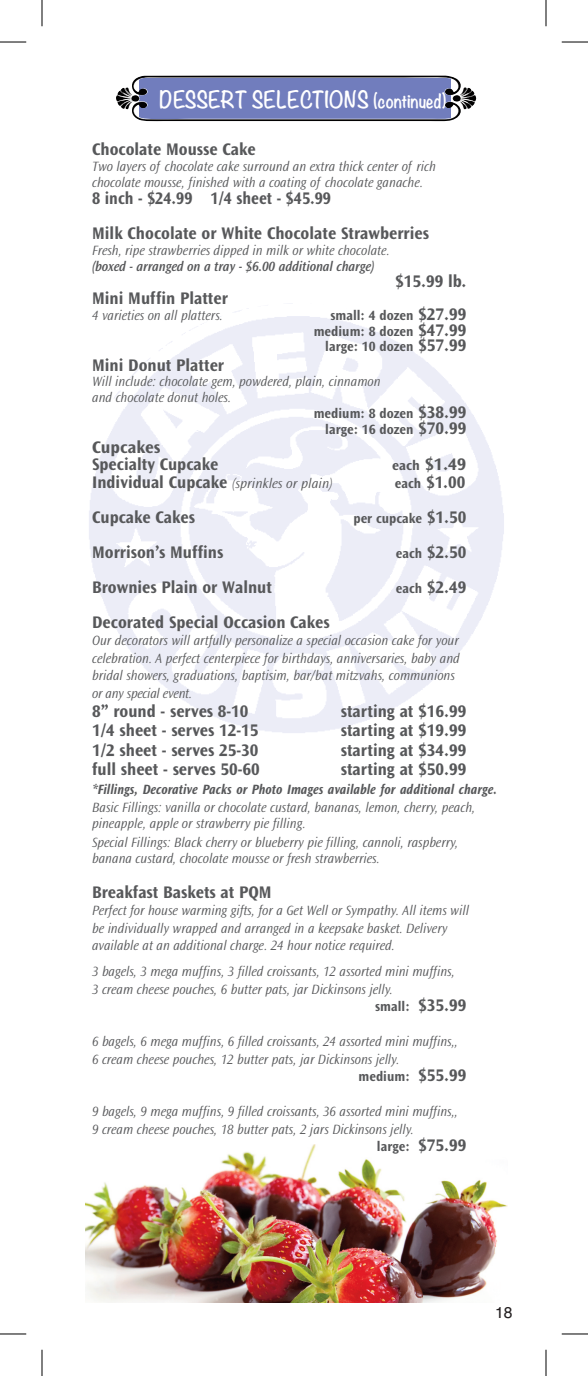
<style>
.page{position:relative;width:588px;height:1376px;background:#fff}
.page>*{position:absolute;margin:0;border:0;box-sizing:border-box;transform-origin:0 0}
.t1{font:700 21px "Noteworthy";color:#fff;scale:.9 1}
.t2{font:17.5px "Ocean Sans MM 648 wt 475 wd";color:#57585a;scale:.95 1}
.t3{font:17.5px/35px "Ocean Sans MM 648 wt 475 wd";color:#57585a;scale:.9 1}
.t4{font:17.5px/17.5px "Ocean Sans MM 648 wt 475 wd";color:#57585a}
.t5{font:15.75px "Helvetica";color:#231f20}
.t6{font:14px/17.5px "Ocean Sans MM It 310 wt 475 wd";color:#57585a;scale:.95 1}
.t7{font:14px/15.8px "Ocean Sans MM 648 wt 475 wd";color:#57585a;text-align:right;scale:.95 1}
.t8{font:14px "Ocean Sans MM It 648 wt 475 wd";color:#57585a;scale:.9 1}
.t9{font:14px "Ocean Sans MM It 512 wt 475 wd";letter-spacing:-.01em;color:#57585a;scale:.95 1}
.t10{font:14px "Ocean Sans MM It 310 wt 475 wd";color:#57585a}
.s1{font-size:17.5px}
.s2{font-size:14px}
.s3{font-family:"Ocean Sans MM 648 wt 475 wd";font-size:17.5px}
</style>
<div class="page">
<img style="left:86px;top:1144px;width:421px;height:158px">
<div style="left:139px;top:78px;width:312px;height:41px;background:#717dbd"></div>
<img style="left:118px;top:75px;width:358px;height:27px">
<svg style="left:0;top:42px;width:26px;height:1px"></svg>
<svg style="left:562px;top:42px;width:26px;height:1px"></svg>
<svg style="left:0;top:1333px;width:26px;height:1px"></svg>
<svg style="left:562px;top:1333px;width:26px;height:1px"></svg>
<svg style="left:42px;top:0;width:1px;height:26px"></svg>
<svg style="left:42px;top:1349px;width:1px;height:27px"></svg>
<svg style="left:546px;top:0;width:1px;height:26px"></svg>
<svg style="left:546px;top:1349px;width:1px;height:27px"></svg>
<h1 class="t1" style="left:160px;top:81px;width:320px">DESSERT SELECTIONS <span class="s1">(CONTINUED)</span></h1>
<p class="t2" style="left:92px;top:140px;width:174px">Chocolate Mousse Cake</p>
<p class="t6" style="left:92px;top:159px;width:364px;line-height:15.8px">Two layers of chocolate cake surround an extra thick center of rich chocolate mousse, finished with a coating of chocolate ganache.</p>
<p class="t3" style="left:92px;top:181px;width:376px">8 inch - $24.99 1/4 sheet - $45.99<br>Milk Chocolate or White Chocolate Strawberries</p>
<p class="t6" style="left:92px;top:242px;width:315px">Fresh, ripe strawberries dipped in milk or white chocolate.</p>
<p class="t9" style="left:92px;top:258px;width:299px">(boxed - arranged on a tray - $6.00 additional charge)</p>
<p class="t2" style="left:395px;top:271px;width:76px">$15.99 lb.</p>
<p class="t2" style="left:92px;top:288px;width:145px">Mini Muffin Platter</p>
<p class="t6" style="left:92px;top:307px;width:139px">4 varieties on all platters.</p>
<p class="t7" style="left:314px;top:307px;width:162px">small: 4 dozen <span class="s1">$27.99 </span>medium: 8 dozen <span class="s1">$47.99 </span>large: 10 dozen <span class="s1">$57.99</span></p>
<p class="t2" style="left:92px;top:355px;width:141px">Mini Donut Platter</p>
<p class="t6" style="left:92px;top:374px;width:305px;line-height:15.8px">Will include: chocolate gem, powdered, plain, cinnamon and chocolate donut holes.</p>
<p class="t7" style="left:314px;top:405px;width:162px">medium: 8 dozen <span class="s1">$38.99 </span>large: 16 dozen <span class="s1">$70.99</span></p>
<p class="t4" style="left:92px;top:438px;width:128px">Cupcakes<br>Specialty Cupcake</p>
<p class="t4" style="left:392px;top:456px;width:76px"><span class="s2">each</span> $1.49</p>
<p class="t10" style="left:92px;top:475px;width:243px"><span class="s3">Individual Cupcake</span> (sprinkles or plain)</p>
<p class="t2" style="left:395px;top:472px;width:76px"><span class="s2">each</span> $1.00</p>
<p class="t2" style="left:92px;top:507px;width:110px">Cupcake Cakes</p>
<p class="t7" style="left:353px;top:510px;width:120px">per cupcake <span class="s1">$1.50</span></p>
<p class="t2" style="left:92px;top:542px;width:140px">Morrison’s Muffins</p>
<p class="t2" style="left:396px;top:542px;width:76px"><span class="s2">each</span> $2.50</p>
<p class="t2" style="left:92px;top:577px;width:191px">Brownies Plain or Walnut</p>
<p class="t2" style="left:396px;top:577px;width:76px"><span class="s2">each</span> $2.49</p>
<p class="t2" style="left:92px;top:612px;width:252px">Decorated Special Occasion Cakes</p>
<p class="t6" style="left:92px;top:632px;width:389px">Our decorators will artfully personalize a special occasion cake for your celebration. A perfect centerpiece for birthdays, anniversaries, baby and bridal showers, graduations, baptisim, bar/bat mitzvahs, communions or any special event.</p>
<p class="t2" style="left:92px;top:701px;width:166px">8” round - serves 8-10</p>
<p class="t2" style="left:341px;top:701px;width:134px">starting at $16.99</p>
<p class="t2" style="left:92px;top:721px;width:177px">1/4 sheet - serves 12-15</p>
<p class="t2" style="left:341px;top:721px;width:134px">starting at $19.99</p>
<p class="t2" style="left:92px;top:740px;width:177px">1/2 sheet - serves 25-30</p>
<p class="t2" style="left:341px;top:740px;width:134px">starting at $34.99</p>
<p class="t2" style="left:92px;top:759px;width:178px">full sheet - serves 50-60</p>
<p class="t2" style="left:341px;top:759px;width:134px">starting at $50.99</p>
<p class="t8" style="left:92px;top:782px;width:451px">*Fillings, Decorative Packs or Photo Images available for additional charge.</p>
<p class="t6" style="left:92px;top:799px;width:405px;line-height:15.8px">Basic Fillings: vanilla or chocolate custard, bananas, lemon, cherry, peach, pineapple, apple or strawberry pie filling.</p>
<p class="t6" style="left:92px;top:834px;width:387px;line-height:15.8px">Special Fillings: Black cherry or blueberry pie filling, cannoli, raspberry, banana custard, chocolate mousse or fresh strawberries.</p>
<p class="t2" style="left:92px;top:882px;width:190px">Breakfast Baskets at PQM</p>
<p class="t6" style="left:92px;top:902px;width:398px">Perfect for house warming gifts, for a Get Well or Sympathy. All items will be individually wrapped and arranged in a keepsake basket. Delivery available at an additional charge. 24 hour notice required.</p>
<p class="t6" style="left:92px;top:963px;width:383px">3 bagels, 3 mega muffins, 3 filled croissants, 12 assorted mini muffins,<br>3 cream cheese pouches, 6 butter pats, jar Dickinsons jelly.</p>
<p class="t7" style="left:375px;top:999px;width:97px">small: <span class="s1">$35.99</span></p>
<p class="t6" style="left:92px;top:1033px;width:387px">6 bagels, 6 mega muffins, 6 filled croissants, 24 assorted mini muffins,,<br>6 cream cheese pouches, 12 butter pats, jar Dickinsons jelly.</p>
<p class="t7" style="left:358px;top:1069px;width:115px">medium: <span class="s1">$55.99</span></p>
<p class="t6" style="left:92px;top:1103px;width:387px">9 bagels, 9 mega muffins, 9 filled croissants, 36 assorted mini muffins,,<br>9 cream cheese pouches, 18 butter pats, 2 jars Dickinsons jelly.</p>
<p class="t7" style="left:377px;top:1139px;width:96px">large: <span class="s1">$75.99</span></p>
<p class="t5" style="left:495px;top:1300px;width:19px">18</p>
</div>
